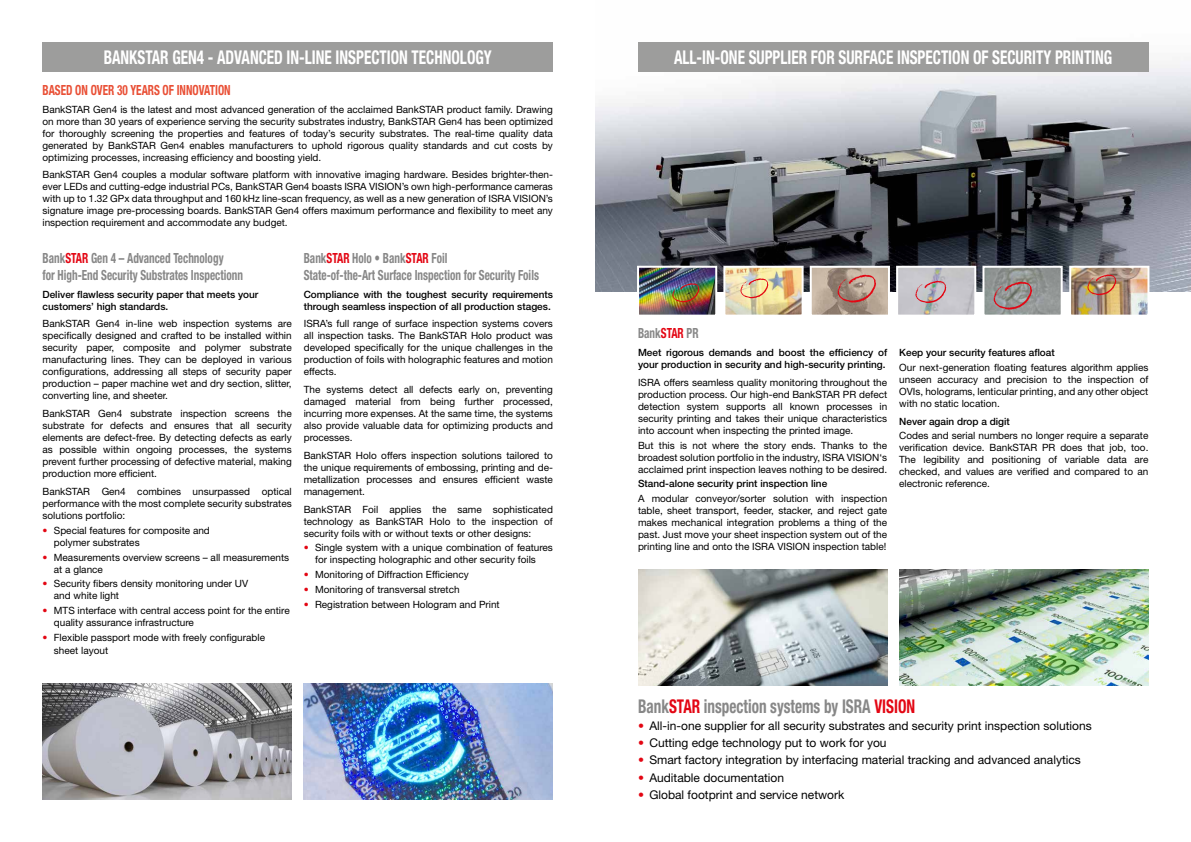
<style>
.page{position:relative;width:1191px;height:842px;background:#fff}
.page>*{position:absolute;margin:0;border:0;box-sizing:border-box;transform-origin:0 0}
.t1{font:700 condensed 19px "Helvetica Neue LT Std";color:#fff;scale:.8 1}
.t2{font:700 condensed 19px "Helvetica Neue LT Std";color:#878787;scale:.8 1}
.t3{font:700 condensed 14px/16.8px "Helvetica Neue LT Std";color:#878787;scale:.8 1}
.t4{font:700 condensed 14px "Helvetica Neue LT Std";color:#e94f35;scale:.8 1}
.t5{font:12px "Helvetica Neue LT Std";color:#000}
.t6{font:10px/12px "Helvetica Neue LT Std";color:#000;text-align:justify}
.t7{font:500 10px/12px "Helvetica Neue LT Std";color:#000}
.s1{color:#e30613}
</style>
<div class="page">
<img style="left:595px;top:42px;width:596px;height:249px">
<div style="left:43px;top:43px;width:510px;height:29px;background:#9d9d9c"></div>
<div style="left:638px;top:43px;width:510px;height:29px;background:#9d9d9c"></div>
<img style="left:640px;top:269px;width:74px;height:45px">
<div style="left:637px;top:266px;width:80px;height:51px;border:2px solid #fff"></div>
<img style="left:672px;top:280px;width:27px;height:24px">
<img style="left:726px;top:269px;width:74px;height:45px">
<div style="left:723px;top:266px;width:80px;height:51px;border:2px solid #fff"></div>
<img style="left:740px;top:275px;width:28px;height:24px">
<img style="left:812px;top:269px;width:75px;height:45px">
<div style="left:809px;top:266px;width:81px;height:51px;border:2px solid #fff"></div>
<img style="left:837px;top:270px;width:39px;height:34px">
<img style="left:899px;top:269px;width:74px;height:45px">
<div style="left:896px;top:266px;width:80px;height:51px;border:2px solid #fff"></div>
<img style="left:915px;top:278px;width:31px;height:26px">
<img style="left:985px;top:269px;width:74px;height:45px">
<div style="left:982px;top:266px;width:80px;height:51px;border:2px solid #fff"></div>
<img style="left:993px;top:278px;width:39px;height:34px">
<img style="left:1072px;top:269px;width:74px;height:45px">
<div style="left:1069px;top:266px;width:80px;height:51px;border:2px solid #fff"></div>
<img style="left:1087px;top:271px;width:29px;height:25px">
<img style="left:43px;top:683px;width:249px;height:116px">
<img style="left:638px;top:569px;width:249px;height:116px">
<img style="left:304px;top:683px;width:249px;height:116px">
<img style="left:899px;top:569px;width:249px;height:116px">
<h1 class="t1" style="left:104px;top:46px;width:487px">BANKSTAR GEN4 - ADVANCED IN-LINE INSPECTION TECHNOLOGY</h1>
<h1 class="t1" style="left:674px;top:46px;width:549px">ALL-IN-ONE SUPPLIER FOR SURFACE INSPECTION OF SECURITY PRINTING</h1>
<h2 class="t4" style="left:43px;top:82px;width:237px">BASED ON OVER 30 YEARS OF INNOVATION</h2>
<p class="t6" style="left:43px;top:103px;width:512px">BankSTAR Gen4 is the latest and most advanced generation of the acclaimed BankSTAR product family. Drawing on more than 30 years of experience serving the security substrates industry, BankSTAR Gen4 has been optimized for thoroughly screening the properties and features of today’s security substrates. The real-time quality data generated by BankSTAR Gen4 enables manufacturers to uphold rigorous quality standards and cut costs by optimizing processes, increasing efficiency and boosting yield.</p>
<p class="t6" style="left:43px;top:169px;width:512px">BankSTAR Gen4 couples a modular software platform with innovative imaging hardware. Besides brighter-then&shy;ever LEDs and cutting-edge industrial PCs, BankSTAR Gen4 boasts ISRA VISION’s own high-performance cameras with up to 1.32 GPx data throughput and 160kHz line-scan frequency, as well as a new generation of ISRA VISION’s signature image pre-processing boards. BankSTAR Gen4 offers maximum performance and flexibility to meet any inspection requirement and accommodate any budget.</p>
<h2 class="t3" style="left:43px;top:250px;width:252px">Bank<span class="s1">STAR</span> Gen 4 – Advanced Technology<br>for High-End Security Substrates Inspectionn</h2>
<p class="t7" style="left:43px;top:288px;width:217px">Deliver flawless security paper that meets your customers’ high standards.</p>
<p class="t6" style="left:43px;top:318px;width:251px">BankSTAR Gen4 in-line web inspection systems are specifically designed and crafted to be installed within security paper, composite and polymer substrate manufacturing lines. They can be deployed in various configurations, addressing all steps of security paper production – paper machine wet and dry section, slitter, converting line, and sheeter.</p>
<p class="t6" style="left:43px;top:407px;width:251px">BankSTAR Gen4 substrate inspection screens the substrate for defects and ensures that all security elements are defect-free. By detecting defects as early as possible within ongoing processes, the systems prevent further processing of defective material, making production more efficient.</p>
<p class="t6" style="left:43px;top:485px;width:251px">BankSTAR Gen4 combines unsurpassed optical performance with the most complete security substrates solutions portfolio:</p>
<p class="t6" style="left:54px;top:524px;width:157px;text-indent:-11px"><span class="s1">•</span> Special features for composite and polymer substrates</p>
<p class="t6" style="left:54px;top:551px;width:237px;text-indent:-11px"><span class="s1">•</span> Measurements overview screens – all measurements at a glance</p>
<p class="t6" style="left:54px;top:578px;width:196px;text-indent:-11px"><span class="s1">•</span> Security fibers density monitoring under UV and white light</p>
<p class="t6" style="left:54px;top:604px;width:237px;text-indent:-11px"><span class="s1">•</span> MTS interface with central access point for the entire quality assurance infrastructure</p>
<p class="t6" style="left:54px;top:631px;width:213px;line-height:13.2px;text-indent:-11px"><span class="s1">•</span> Flexible passport mode with freely configurable sheet layout</p>
<h2 class="t3" style="left:304px;top:250px;width:295px">Bank<span class="s1">STAR</span> Holo • Bank<span class="s1">STAR</span> Foil<br>State-of-the-Art Surface Inspection for Security Foils</h2>
<p class="t7" style="left:304px;top:288px;width:251px">Compliance with the toughest security requirements through seamless inspection of all production stages.</p>
<p class="t6" style="left:304px;top:318px;width:251px">ISRA’s full range of surface inspection systems covers all inspection tasks. The BankSTAR Holo product was developed specifically for the unique challenges in the production of foils with holographic features and motion effects.</p>
<p class="t6" style="left:304px;top:383px;width:251px">The systems detect all defects early on, preventing damaged material from being further processed, incurring more expenses. At the same time, the systems also provide valuable data for optimizing products and processes.</p>
<p class="t6" style="left:304px;top:449px;width:251px">BankSTAR Holo offers inspection solutions tailored to the unique requirements of embossing, printing and de&shy;metallization processes and ensures efficient waste management.</p>
<p class="t6" style="left:304px;top:503px;width:251px">BankSTAR Foil applies the same sophisticated technology as BankSTAR Holo to the inspection of security foils with or without texts or other designs:</p>
<p class="t6" style="left:304px;top:542px;width:251px;text-align:center"><span class="s1">•</span> Single system with a unique combination of features for inspecting holographic and other security foils</p>
<p class="t6" style="left:304px;top:568px;width:167px"><span class="s1">•</span> Monitoring of Diffraction Efficiency</p>
<p class="t6" style="left:304px;top:583px;width:157px"><span class="s1">•</span> Monitoring of transversal stretch</p>
<p class="t6" style="left:304px;top:598px;width:197px"><span class="s1">•</span> Registration between Hologram and Print</p>
<h2 class="t3" style="left:638px;top:325px;width:77px">Bank<span class="s1">STAR</span> PR</h2>
<p class="t7" style="left:638px;top:346px;width:251px">Meet rigorous demands and boost the efficiency of your production in security and high-security printing.</p>
<p class="t6" style="left:638px;top:376px;width:251px">ISRA offers seamless quality monitoring throughout the production process. Our high-end BankSTAR PR defect detection system supports all known processes in security printing and takes their unique characteristics into account when inspecting the printed image.</p>
<p class="t6" style="left:638px;top:439px;width:251px">But this is not where the story ends. Thanks to the broadest solution portfolio in the industry, ISRA VISION‘s acclaimed print inspection leaves nothing to be desired.</p>
<p class="t7" style="left:638px;top:478px;width:191px">Stand-alone security print inspection line</p>
<p class="t6" style="left:638px;top:492px;width:251px">A modular conveyor/sorter solution with inspection table, sheet transport, feeder, stacker, and reject gate makes mechanical integration problems a thing of the past. Just move your sheet inspection system out of the printing line and onto the ISRA VISION inspection table!</p>
<p class="t7" style="left:899px;top:346px;width:157px">Keep your security features afloat</p>
<p class="t6" style="left:899px;top:361px;width:251px">Our next-generation floating features algorithm applies unseen accuracy and precision to the inspection of OVIs, holograms, lenticular printing, and any other object with no static location.</p>
<p class="t7" style="left:899px;top:415px;width:112px">Never again drop a digit</p>
<p class="t6" style="left:899px;top:430px;width:251px">Codes and serial numbers no longer require a separate verification device. BankSTAR PR does that job, too.<br>The legibility and positioning of variable data are checked, and values are verified and compared to an electronic reference.</p>
<h1 class="t2" style="left:638px;top:694px;width:348px">Bank<span class="s1">STAR</span> inspection systems by ISRA <span class="s1">VISION</span></h1>
<p class="t5" style="left:638px;top:718px;width:455px"><span class="s1">•</span> All-in-one supplier for all security substrates and security print inspection solutions</p>
<p class="t5" style="left:638px;top:736px;width:250px"><span class="s1">•</span> Cutting edge technology put to work for you</p>
<p class="t5" style="left:638px;top:753px;width:444px"><span class="s1">•</span> Smart factory integration by interfacing material tracking and advanced analytics</p>
<p class="t5" style="left:638px;top:770px;width:148px"><span class="s1">•</span> Auditable documentation</p>
<p class="t5" style="left:638px;top:787px;width:208px"><span class="s1">•</span> Global footprint and service network</p>
</div>
